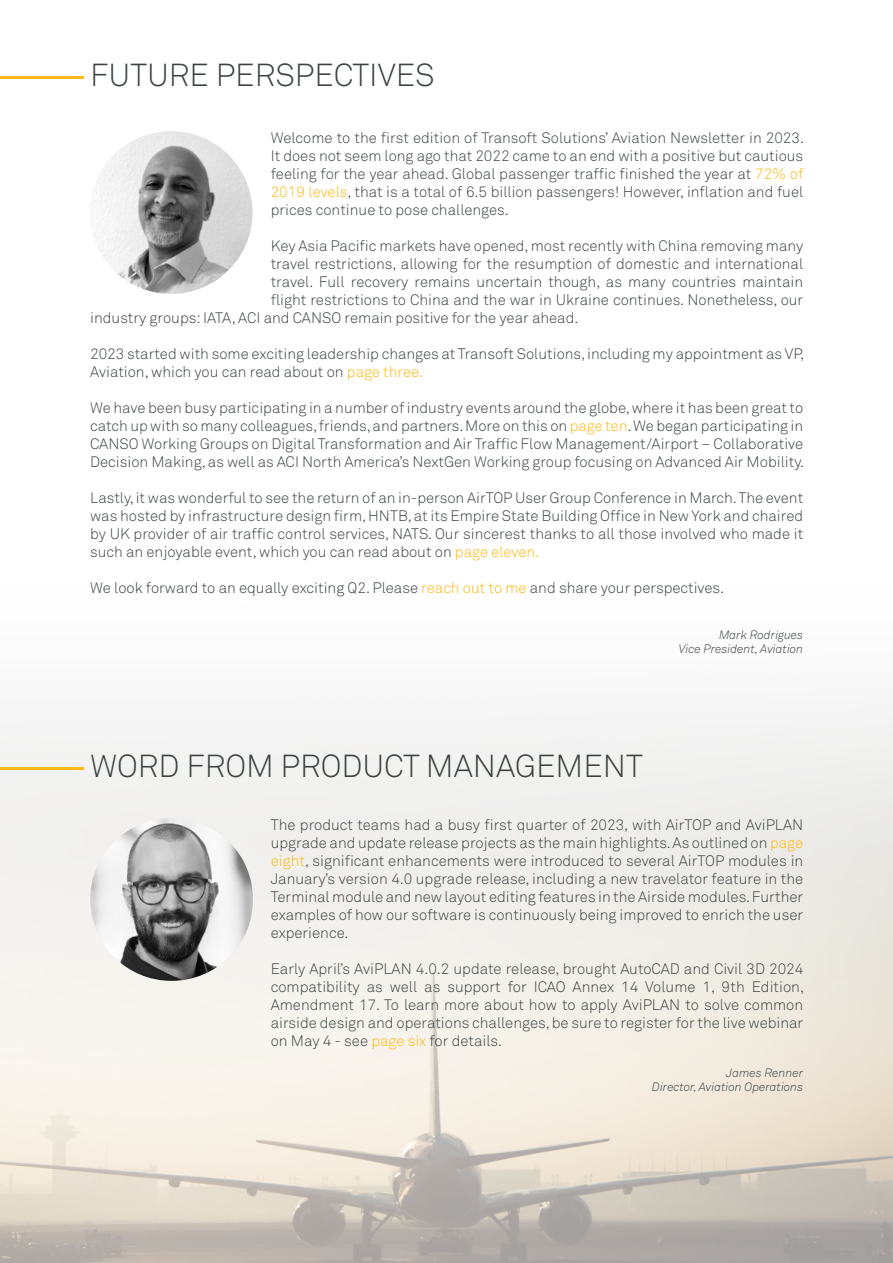
<style>
.page{position:relative;width:893px;height:1263px;background:#fff}
.page>*{position:absolute;margin:0;border:0;box-sizing:border-box;transform-origin:0 0}
.t1{font:300 31.5px "Akkurat Pro";color:#3c4240}
.t2{font:300 15px/18px "Akkurat Pro";color:#3c4240;text-align:justify}
.t3{font:italic 300 12px/14.4px "Akkurat Pro";color:#3c4240;text-align:right}
.s1{color:#fdb813}
</style>
<div class="page">
<svg style="left:0;top:714px;width:893px;height:549px;fill:#f1efe9"></svg>
<img style="left:90px;top:818px;width:163px;height:163px;border-radius:81px">
<hr style="left:0;top:76px;width:84px;height:3px;background:#fdb916">
<hr style="left:0;top:767px;width:84px;height:2px;background:#fdb916">
<img style="left:90px;top:131px;width:163px;height:163px;border-radius:81px">
<h1 class="t1" style="left:90px;top:56px;width:346px">FUTURE PERSPECTIVES</h1>
<p class="t2" style="left:271px;top:129px;width:535px">Welcome to the first edition of Transoft Solutions’ Aviation Newsletter in 2023.<br>It does not seem long ago that 2022 came to an end with a positive but cautious feeling for the year ahead. Global passenger traffic finished the year at <span class="s1">72% of 2019 levels</span>, that is a total of 6.5 billion passengers! However, inflation and fuel prices continue to pose challenges.</p>
<p class="t2" style="left:271px;top:237px;width:534px">Key Asia Pacific markets have opened, most recently with China removing many</p>
<p class="t2" style="left:271px;top:255px;width:534px">travel restrictions, allowing for the resumption of domestic and international</p>
<p class="t2" style="left:271px;top:273px;width:534px">travel. Full recovery remains uncertain though, as many countries maintain</p>
<p class="t2" style="left:271px;top:291px;width:534px">flight restrictions to China and the war in Ukraine continues. Nonetheless, our</p>
<p class="t2" style="left:90px;top:309px;width:490px">industry groups: IATA, ACI and CANSO remain positive for the year ahead.</p>
<p class="t2" style="left:90px;top:345px;width:715px">2023 started with some exciting leadership changes at Transoft Solutions, including my appointment as VP,<br>Aviation, which you can read about on <span class="s1">page three.</span></p>
<p class="t2" style="left:90px;top:399px;width:715px">We have been busy participating in a number of industry events around the globe, where it has been great to catch up with so many colleagues, friends, and partners. More on this on <span class="s1">page ten</span>. We began participating in CANSO Working Groups on Digital Transformation and Air Traffic Flow Management/Airport – Collaborative Decision Making, as well as ACI North America’s NextGen Working group focusing on Advanced Air Mobility.</p>
<p class="t2" style="left:90px;top:489px;width:715px">Lastly, it was wonderful to see the return of an in-person AirTOP User Group Conference in March. The event was hosted by infrastructure design firm, HNTB, at its Empire State Building Office in New York and chaired by UK provider of air traffic control services, NATS. Our sincerest thanks to all those involved who made it such an enjoyable event, which you can read about on <span class="s1">page eleven.</span></p>
<p class="t2" style="left:90px;top:579px;width:635px">We look forward to an equally exciting Q2. Please <span class="s1">reach out to me</span> and share your perspectives.</p>
<p class="t3" style="left:679px;top:627px;width:126px">Mark Rodrigues<br>Vice President, Aviation</p>
<h1 class="t1" style="left:90px;top:747px;width:554px">WORD FROM PRODUCT MANAGEMENT</h1>
<p class="t2" style="left:271px;top:815px;width:534px">The product teams had a busy first quarter of 2023, with AirTOP and AviPLAN upgrade and update release projects as the main highlights. As outlined on <span class="s1">page eight</span>, significant enhancements were introduced to several AirTOP modules in January’s version 4.0 upgrade release, including a new travelator feature in the Terminal module and new layout editing features in the Airside modules. Further examples of how our software is continuously being improved to enrich the user experience.</p>
<p class="t2" style="left:271px;top:959px;width:535px">Early April’s AviPLAN 4.0.2 update release, brought AutoCAD and Civil 3D 2024 compatibility as well as support for ICAO Annex 14 Volume 1, 9th Edition, Amendment 17. To learn more about how to apply AviPLAN to solve common airside design and operations challenges, be sure to register for the live webinar on May 4 - see <span class="s1">page six</span> for details.</p>
<p class="t3" style="left:652px;top:1065px;width:153px">James Renner<br>Director, Aviation Operations</p>
</div>
